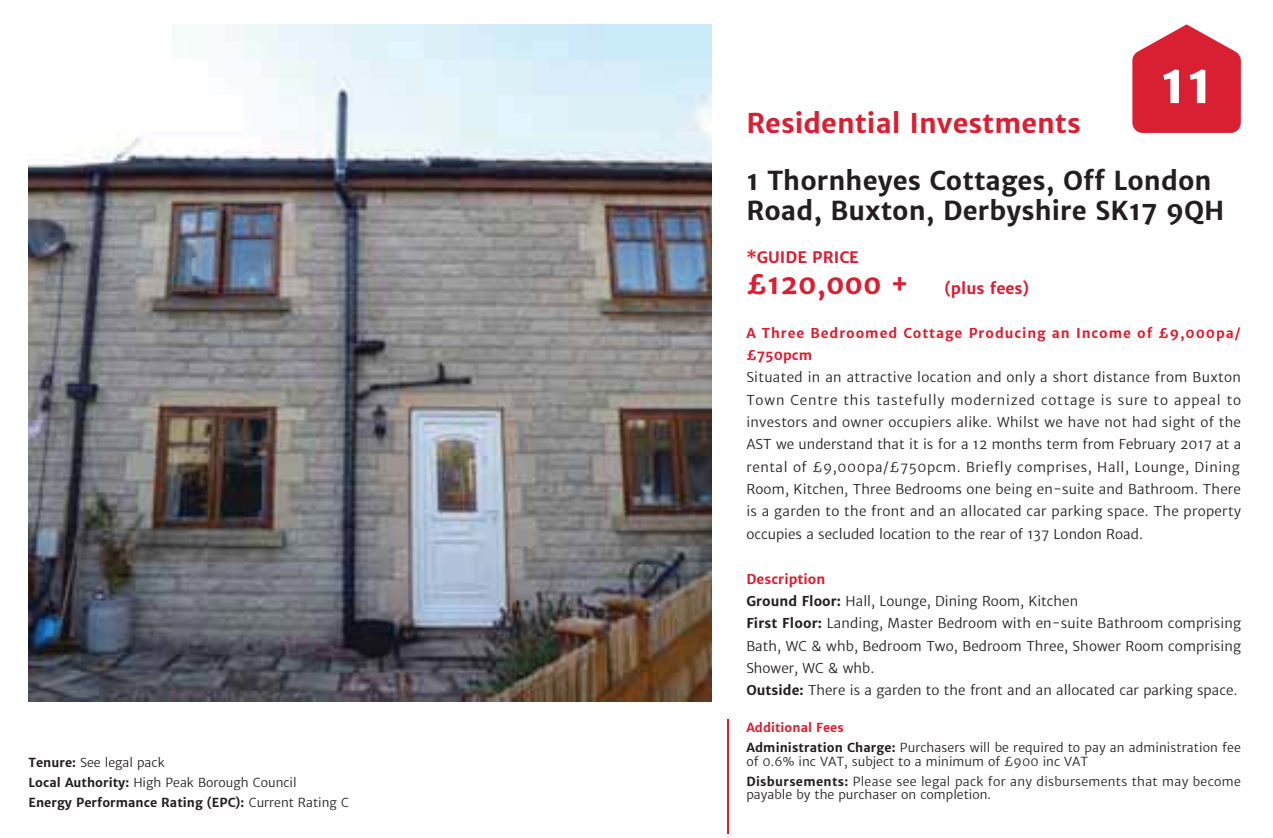
<style>
.page{position:relative;width:1273px;height:838px;background:#fff}
.page>*{position:absolute;margin:0;border:0;box-sizing:border-box;transform-origin:0 0}
.t1{font:700 54px "Merriweather Sans";color:#fff}
.t2{font:700 27px "Merriweather Sans";color:#d91f32}
.t3{font:700 25.88px/29.2px "Merriweather Sans";color:#231f20}
.t4{font:700 15.75px "Merriweather Sans";color:#d91f32}
.t5{font:300 13.5px/22.3px "Merriweather Sans";color:#231f20;text-align:justify}
.t6{font:700 13.5px/22.3px "Merriweather Sans";letter-spacing:.065em;color:#d91f32}
.t7{font:300 12.38px/19.8px "Merriweather Sans";letter-spacing:.005em;color:#231f20}
.t8{font:700 12.38px/19.8px "Merriweather Sans";color:#231f20}
.s1{font-weight:300}
.s2{font-weight:700;color:#d91f32}
.s3{font-weight:700}
</style>
<div class="page">
<img style="left:29px;top:24px;width:682px;height:676px">
<svg style="left:1132px;top:24px;width:108px;height:109px;background:#de4051"></svg>
<hr style="left:727px;top:718px;width:1px;height:115px;background:#d91f32">
<p class="t8" style="left:29px;top:753px;width:322px">Tenure: <span class="s1">See legal pack<br></span>Local Authority: <span class="s1">High Peak Borough Council<br></span>Energy Performance Rating (EPC): <span class="s1">Current Rating C</span></p>
<h1 class="t1" style="left:1160px;top:59px;width:54px">11</h1>
<h2 class="t2" style="left:746px;top:111px;width:336px">Residential Investments</h2>
<h3 class="t3" style="left:746px;top:168px;width:479px">1 Thornheyes Cottages, Off London<br>Road, Buxton, Derbyshire SK17 9QH</h3>
<p class="t4" style="left:746px;top:250px;width:114px">*GUIDE PRICE</p>
<h2 class="t2" style="left:746px;top:271px;width:164px">£120,000 +</h2>
<p class="t4" style="left:944px;top:281px;width:86px">(plus fees)</p>
<p class="t6" style="left:746px;top:323px;width:495px">A Three Bedroomed Cottage Producing an Income of £9,000pa/ £750pcm</p>
<p class="t5" style="left:746px;top:367px;width:496px">Situated in an attractive location and only a short distance from Buxton Town Centre this tastefully modernized cottage is sure to appeal to investors and owner occupiers alike. Whilst we have not had sight of the AST we understand that it is for a 12 months term from February 2017 at a rental of £9,000pa/£750pcm. Briefly comprises, Hall, Lounge, Dining Room, Kitchen, Three Bedrooms one being en-suite and Bathroom. There is a garden to the front and an allocated car parking space. The property occupies a secluded location to the rear of 137 London Road.</p>
<p class="t5" style="left:746px;top:568px;width:496px;text-align:left"><span class="s2">Description<br></span><span class="s3">Ground Floor:</span> Hall, Lounge, Dining Room, Kitchen<br><span class="s3">First Floor:</span> Landing, Master Bedroom with en-suite Bathroom comprising Bath, WC &amp; whb, Bedroom Two, Bedroom Three, Shower Room comprising Shower, WC &amp; whb.<br><span class="s3">Outside:</span> There is a garden to the front and an allocated car parking space.</p>
<p class="t7" style="left:746px;top:718px;width:496px"><span class="s2">Additional Fees<br></span><span class="s3">Administration Charge:</span> Purchasers will be required to pay an administration fee</p>
<p class="t7" style="left:746px;top:752px;width:496px">of 0.6% inc VAT, subject to a minimum of £900 inc VAT<br><span class="s3">Disbursements:</span> Please see legal pack for any disbursements that may become</p>
<p class="t7" style="left:746px;top:785px;width:246px">payable by the purchaser on completion.</p>
</div>
